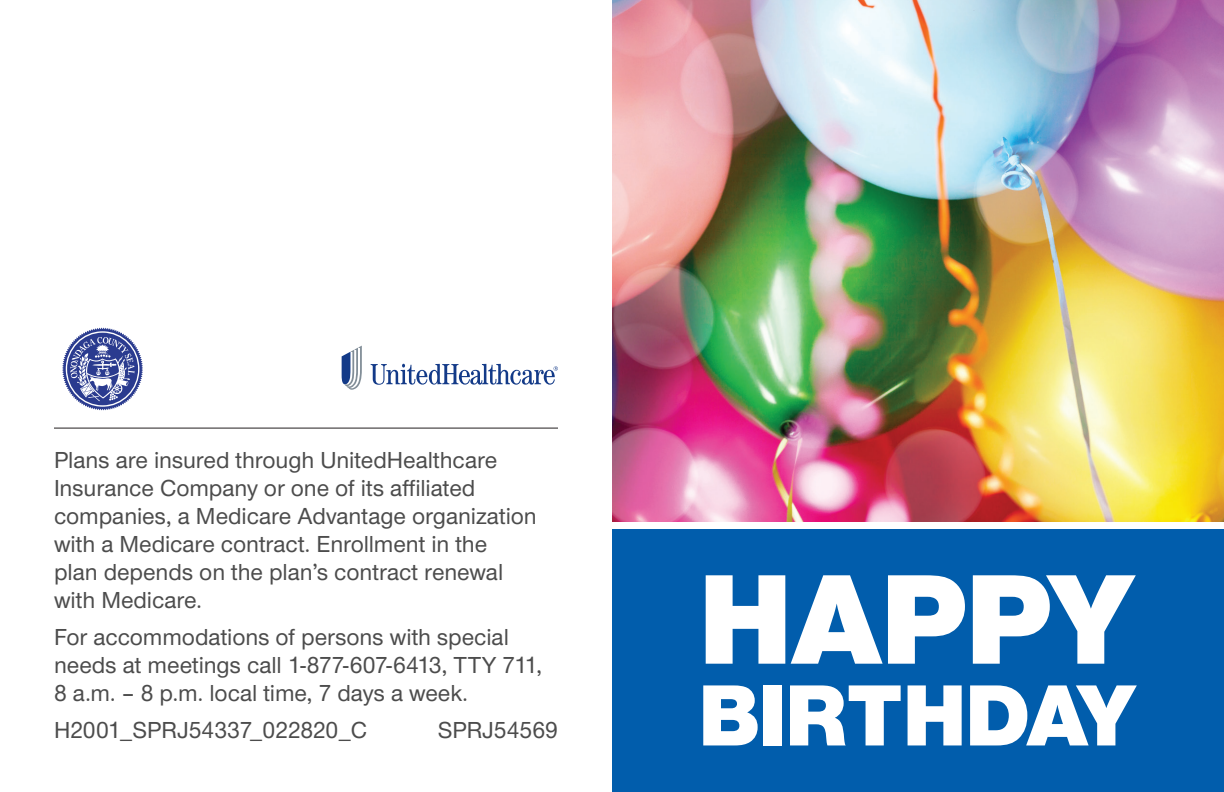
<style>
.page{position:relative;width:1224px;height:792px;background:#fff}
.page>*{position:absolute;margin:0;border:0;box-sizing:border-box;transform-origin:0 0}
.t1{font:900 132.6px "UHC Sans";letter-spacing:-.015em;color:#fff}
.t2{font:900 90px "UHC Sans";letter-spacing:-.02em;color:#fff}
.Legal_Sans_-_UHC_MB3{font:500 24px/28px "UHC Sans";letter-spacing:-.005em;color:#4c4c4c}
.Codes_Sans_-_UHC_MB3{font:500 24px/28px "UHC Sans";letter-spacing:-.005em;color:#4c4c4c}
</style>
<div class="page">
<div style="left:612px;top:529px;width:612px;height:263px;background:#015dac"></div>
<img style="left:612px;top:0;width:612px;height:522px">
<svg style="left:371px;top:364px;width:187px;height:21px"></svg>
<svg style="left:342px;top:346px;width:20px;height:44px"></svg>
<svg style="left:62px;top:328px;width:81px;height:82px"></svg>
<hr style="left:54px;top:428px;width:504px;height:1px;background:#231f20">
<p class="Legal_Sans_-_UHC_MB3" style="left:54px;top:445px;width:484px">Plans are insured through UnitedHealthcare Insurance Company or one of its affiliated companies, a Medicare Advantage organization with a Medicare contract. Enrollment in the plan depends on the plan’s contract renewal with Medicare.</p>
<p class="Codes_Sans_-_UHC_MB3" style="left:54px;top:622px;width:490px">For accommodations of persons with special needs at meetings call 1-877-607-6413, TTY 711,<br>8 a.m. – 8 p.m. local time, 7 days a week.</p>
<p class="Codes_Sans_-_UHC_MB3" style="left:54px;top:715px;width:314px">H2001_SPRJ54337_022820_C</p>
<p class="Codes_Sans_-_UHC_MB3" style="left:438px;top:715px;width:122px">SPRJ54569</p>
<p class="t1" style="left:698px;top:524px;width:436px">HAPPY</p>
<p class="t2" style="left:698px;top:651px;width:438px">BIRTHDAY</p>
</div>
